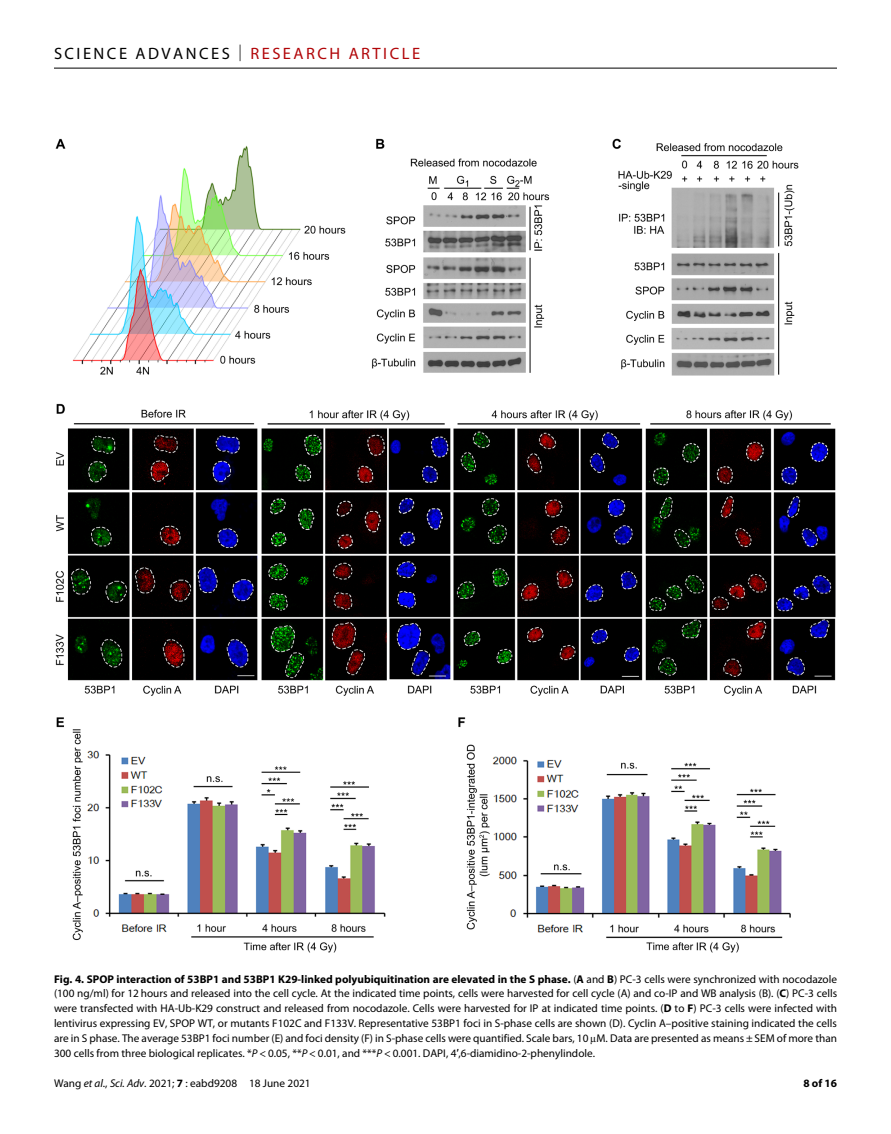
<style>
.page{position:relative;width:891px;height:1134px;background:#fff}
.page>*{position:absolute;margin:0;border:0;box-sizing:border-box;transform-origin:0 0}
.t1{font:16.5px "Myriad Pro";letter-spacing:.15em;color:#000}
.t2{font:11.25px/15px "Myriad Pro";color:#000;text-align:justify}
.t3{font:700 11.25px "Myriad Pro";color:#000}
.s1{font-weight:300}
.s2{color:#b10508}
.s3{font-weight:700}
.s4{font-style:italic}
</style>
<div class="page">
<hr style="left:54px;top:68px;width:783px;height:1px;background:#000">
<img style="left:55px;top:139px;width:781px;height:814px">
<h1 class="t1" style="left:54px;top:40px;width:368px">SCIENCE ADVANCES <span class="s1">|</span> <span class="s2">RESEARCH ARTICLE</span></h1>
<p class="t2" style="left:54px;top:971px;width:785px"><span class="s3">Fig. 4. SPOP interaction of 53BP1 and 53BP1 K29-linked polyubiquitination are elevated in the S phase.</span> (<span class="s3">A</span> and <span class="s3">B</span>) PC-3 cells were synchronized with nocodazole (100 ng/ml) for 12 hours and released into the cell cycle. At the indicated time points, cells were harvested for cell cycle (A) and co-IP and WB analysis (B). (<span class="s3">C</span>) PC-3 cells were transfected with HA-Ub-K29 construct and released from nocodazole. Cells were harvested for IP at indicated time points. (<span class="s3">D</span> to <span class="s3">F</span>) PC-3 cells were infected with lentivirus expressing EV, SPOP WT, or mutants F102C and F133V. Representative 53BP1 foci in S-phase cells are shown (D). Cyclin A–positive staining indicated the cells are in S phase. The average 53BP1 foci number (E) and foci density (F) in S-phase cells were quantified. Scale bars, 10 M. Data are presented as means ± SEM of more than 300 cells from three biological replicates. *<span class="s4">P</span> &lt; 0.05, **<span class="s4">P</span> &lt; 0.01, and ***<span class="s4">P</span> &lt; 0.001. DAPI, 4′,6-diamidino-2-phenylindole.</p>
<p class="t2" style="left:54px;top:1076px;width:258px">Wang <span class="s4">et al</span>., <span class="s4">Sci. Adv.</span> 2021; <span class="s3">7</span> : eabd9208 18 June 2021</p>
<p class="t3" style="left:803px;top:1074px;width:35px">8 of 16</p>
</div>
